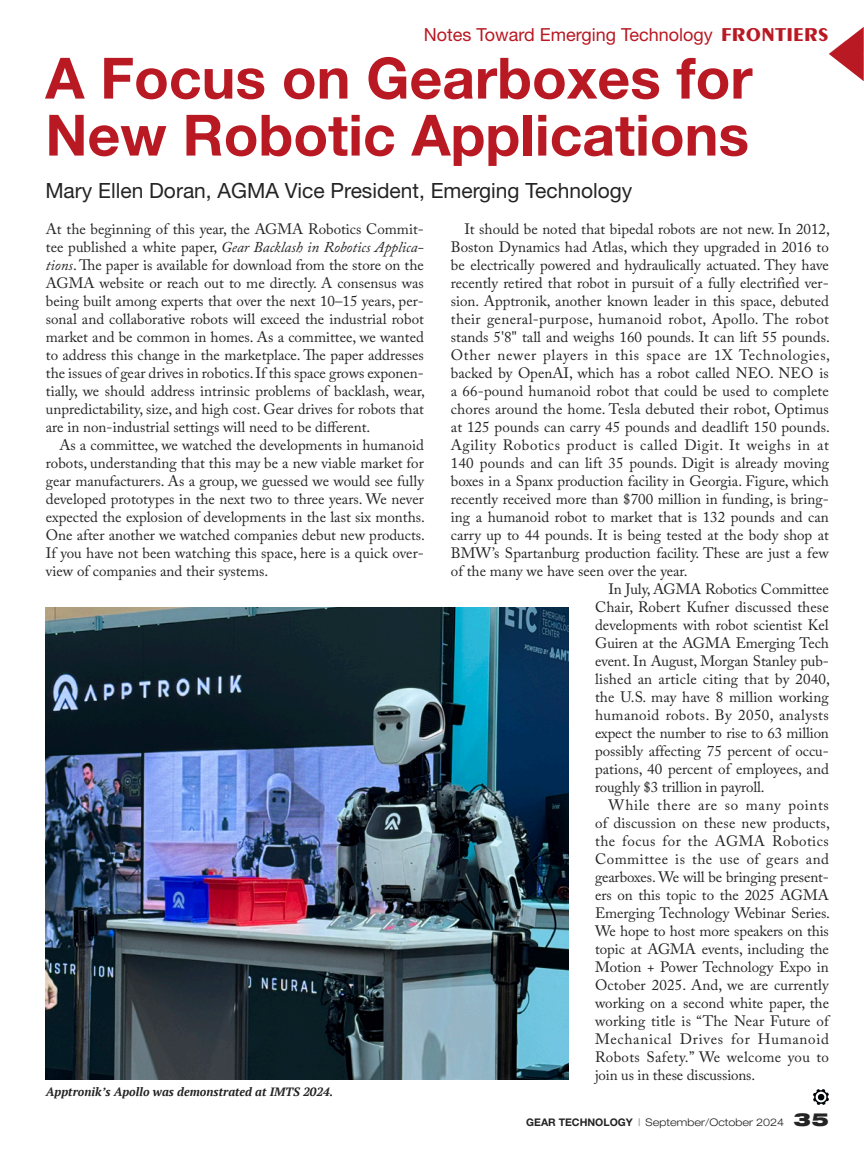
<style>
.page{position:relative;width:864px;height:1161px;background:#fff}
.page>*{position:absolute;margin:0;border:0;box-sizing:border-box;transform-origin:0 0}
.t1{font:700 57px/57px "Helvetica Neue";color:#b91923}
.t2{font:21px "Helvetica Neue";color:#242424}
.t3{font:18px "Helvetica Neue";color:#b91923}
.t4{font:17.85px "Aquavit";letter-spacing:.07em;color:#b91923}
.t5{font:15px/18px "Adobe Caslon Pro";color:#242424;text-align:justify}
.t6{font:15px "Adobe Caslon Pro";letter-spacing:.025em;color:#242424}
.t7{font:15px "Adobe Caslon Pro";letter-spacing:.035em;color:#242424}
.t8{font:15px "Adobe Caslon Pro";letter-spacing:.04em;color:#242424}
.t9{font:15px "Adobe Caslon Pro";letter-spacing:.045em;color:#242424}
.t10{font:italic 700 12px "PT Serif";color:#242424}
.t11{font:300 expanded 10.5px "Helvetica Neue";color:#242424}
.s1{font-style:italic}
.s2{font-weight:700;font-stretch:normal}
.s3{font-weight:100;font-stretch:condensed}
.s4{font-weight:900;font-size:18px}
</style>
<div class="page">
<img style="left:45px;top:608px;width:523px;height:472px">
<img style="left:814px;top:1090px;width:15px;height:15px">
<svg style="left:829px;top:27px;width:35px;height:54px"></svg>
<p class="t3" style="left:424px;top:23px;width:290px">Notes Toward Emerging Technology</p>
<p class="t4" style="left:722px;top:23px;width:108px">FRONTIERS</p>
<h1 class="t1" style="left:45px;top:48px;width:709px">A Focus on Gearboxes for<br>New Robotic Applications</h1>
<h2 class="t2" style="left:45px;top:178px;width:589px">Mary Ellen Doran, AGMA Vice President, Emerging Technology</h2>
<p class="t5" style="left:464px;top:220px;width:367px">It should be noted that bipedal robots are not new. In 2012,</p>
<p class="t5" style="left:451px;top:238px;width:379px">Boston Dynamics had Atlas, which they upgraded in 2016 to</p>
<p class="t5" style="left:451px;top:256px;width:380px">be electrically powered and hydraulically actuated. They have</p>
<p class="t5" style="left:451px;top:274px;width:379px">recently retired that robot in pursuit of a fully electrified ver-</p>
<p class="t5" style="left:451px;top:292px;width:380px">sion. Apptronik, another known leader in this space, debuted</p>
<p class="t6" style="left:451px;top:310px;width:380px">their general-purpose, humanoid robot, Apollo. The robot</p>
<p class="t5" style="left:451px;top:328px;width:381px">stands 5'8" tall and weighs 160 pounds. It can lift 55 pounds.</p>
<p class="t8" style="left:451px;top:346px;width:381px">Other newer players in this space are 1X Technologies,</p>
<p class="t5" style="left:451px;top:364px;width:379px">backed by OpenAI, which has a robot called NEO. NEO is</p>
<p class="t5" style="left:451px;top:382px;width:379px">a 66-pound humanoid robot that could be used to complete</p>
<p class="t5" style="left:451px;top:400px;width:380px">chores around the home. Tesla debuted their robot, Optimus</p>
<p class="t5" style="left:451px;top:418px;width:381px">at 125 pounds can carry 45 pounds and deadlift 150 pounds.</p>
<p class="t7" style="left:451px;top:436px;width:379px">Agility Robotics product is called Digit. It weighs in at</p>
<p class="t5" style="left:451px;top:454px;width:380px">140 pounds and can lift 35 pounds. Digit is already moving</p>
<p class="t5" style="left:451px;top:472px;width:380px">boxes in a Spanx production facility in Georgia. Figure, which</p>
<p class="t5" style="left:451px;top:490px;width:379px">recently received more than $700 million in funding, is bring-</p>
<p class="t5" style="left:451px;top:508px;width:380px">ing a humanoid robot to market that is 132 pounds and can</p>
<p class="t5" style="left:451px;top:526px;width:380px">carry up to 44 pounds. It is being tested at the body shop at</p>
<p class="t5" style="left:451px;top:544px;width:379px">BMW’s Spartanburg production facility. These are just a few</p>
<p class="t5" style="left:451px;top:562px;width:238px">of the many we have seen over the year.</p>
<p class="t5" style="left:609px;top:580px;width:222px">In July, AGMA Robotics Committee</p>
<p class="t5" style="left:595px;top:598px;width:235px">Chair, Robert Kufner discussed these</p>
<p class="t5" style="left:595px;top:616px;width:235px">developments with robot scientist Kel</p>
<p class="t5" style="left:595px;top:634px;width:235px">Guiren at the AGMA Emerging Tech</p>
<p class="t5" style="left:595px;top:652px;width:235px">event. In August, Morgan Stanley pub-</p>
<p class="t5" style="left:595px;top:670px;width:236px">lished an article citing that by 2040,</p>
<p class="t5" style="left:595px;top:688px;width:235px">the U.S. may have 8 million working</p>
<p class="t6" style="left:595px;top:706px;width:235px">humanoid robots. By 2050, analysts</p>
<p class="t5" style="left:595px;top:724px;width:235px">expect the number to rise to 63 million</p>
<p class="t5" style="left:595px;top:742px;width:235px">possibly affecting 75 percent of occu-</p>
<p class="t5" style="left:595px;top:760px;width:235px">pations, 40 percent of employees, and</p>
<p class="t5" style="left:595px;top:778px;width:171px">roughly $3 trillion in payroll.</p>
<p class="t8" style="left:609px;top:796px;width:222px">While there are so many points</p>
<p class="t5" style="left:595px;top:814px;width:236px">of discussion on these new products,</p>
<p class="t7" style="left:595px;top:832px;width:235px">the focus for the AGMA Robotics</p>
<p class="t7" style="left:595px;top:850px;width:235px">Committee is the use of gears and</p>
<p class="t5" style="left:595px;top:868px;width:235px">gearboxes. We will be bringing present-</p>
<p class="t5" style="left:595px;top:886px;width:235px">ers on this topic to the 2025 AGMA</p>
<p class="t5" style="left:595px;top:904px;width:237px">Emerging Technology Webinar Series.</p>
<p class="t5" style="left:595px;top:922px;width:235px">We hope to host more speakers on this</p>
<p class="t5" style="left:595px;top:940px;width:235px">topic at AGMA events, including the</p>
<p class="t5" style="left:595px;top:958px;width:235px">Motion + Power Technology Expo in</p>
<p class="t5" style="left:595px;top:976px;width:235px">October 2025. And, we are currently</p>
<p class="t5" style="left:595px;top:994px;width:235px">working on a second white paper, the</p>
<p class="t5" style="left:595px;top:1012px;width:235px">working title is “The Near Future of</p>
<p class="t9" style="left:595px;top:1030px;width:235px">Mechanical Drives for Humanoid</p>
<p class="t6" style="left:595px;top:1048px;width:235px">Robots Safety.” We welcome you to</p>
<p class="t5" style="left:595px;top:1066px;width:162px">join us in these discussions.</p>
<p class="t10" style="left:46px;top:1084px;width:289px">Apptronik’s Apollo was demonstrated at IMTS 2024.</p>
<p class="t5" style="left:46px;top:220px;width:381px">At the beginning of this year, the AGMA Robotics Commit&shy;tee published a white paper, <span class="s1">Gear Backlash in Robotics Applica&shy;tions</span>. The paper is available for download from the store on the AGMA website or reach out to me directly. A consensus was being built among experts that over the next 10–15 years, per&shy;sonal and collaborative robots will exceed the industrial robot market and be common in homes. As a committee, we wanted to address this change in the marketplace. The paper addresses the issues of gear drives in robotics. If this space grows exponen&shy;tially, we should address intrinsic problems of backlash, wear, unpredictability, size, and high cost. Gear drives for robots that are in non-industrial settings will need to be different.</p>
<p class="t5" style="left:46px;top:436px;width:381px;text-indent:13px">As a committee, we watched the developments in humanoid robots, understanding that this may be a new viable market for gear manufacturers. As a group, we guessed we would see fully developed prototypes in the next two to three years. We never expected the explosion of developments in the last six months.<br>One after another we watched companies debut new products.<br>If you have not been watching this space, here is a quick over&shy;view of companies and their systems.</p>
<p class="t11" style="left:526px;top:1116px;width:304px"><span class="s2">GEAR TECHNOLOGY</span> <span class="s3">|</span> September/October 2024 <span class="s4">35</span></p>
</div>
